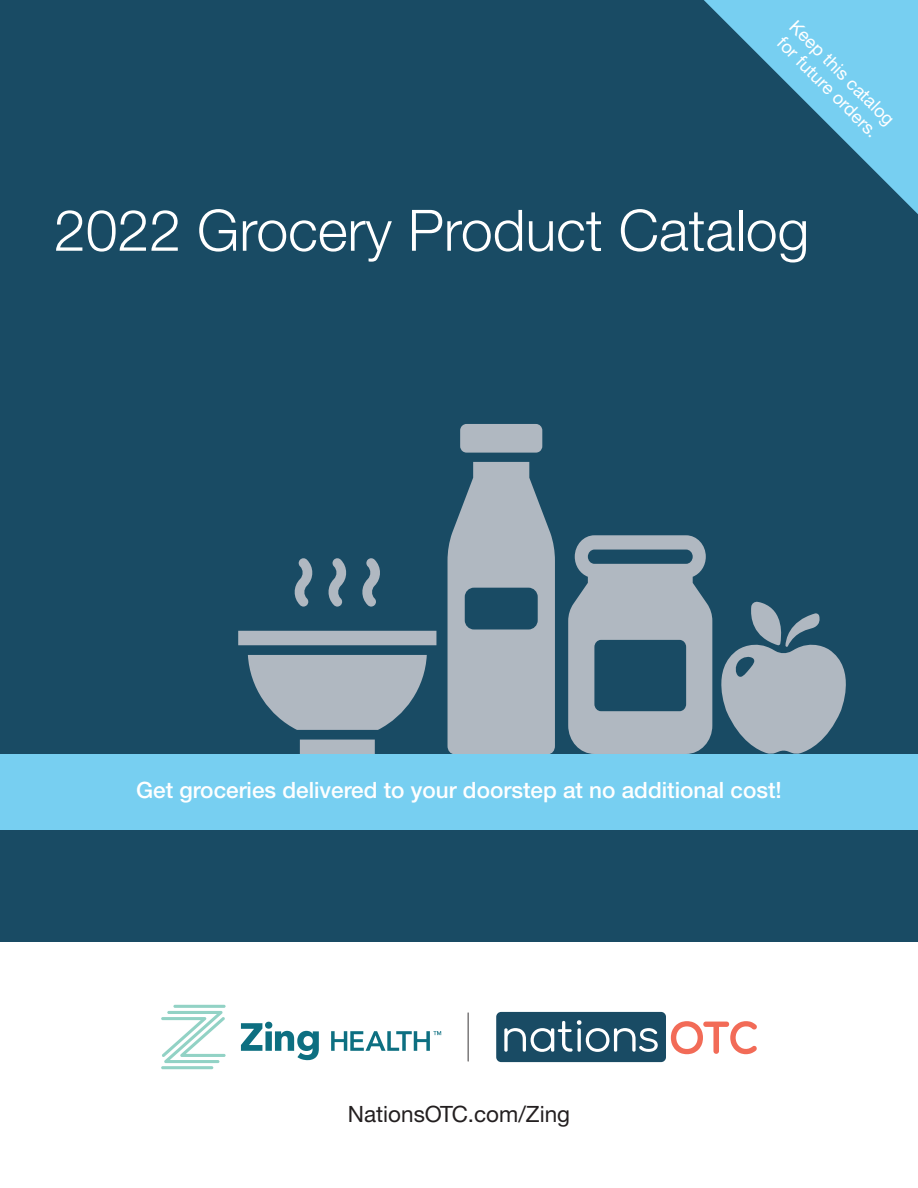
<style>
.page{position:relative;width:918px;height:1188px;background:#fff}
.page>*{position:absolute;margin:0;border:0;box-sizing:border-box;transform-origin:0 0}
.t1{font:300 57.15px "Helvetica Neue LT Pro";color:#fff}
.t2{font:500 22.5px "Helvetica Neue LT Pro";color:#fff}
.t3{font:22.5px "Helvetica Neue LT Pro";color:#231f20}
.t4{font:18px "Helvetica Neue LT Pro";color:#fff}
</style>
<div class="page">
<div style="left:0;top:0;width:918px;height:942px;background:#194b64"></div>
<svg style="left:704px;top:0;width:214px;height:214px"></svg>
<svg style="left:238px;top:558px;width:198px;height:196px"></svg>
<svg style="left:568px;top:535px;width:278px;height:219px"></svg>
<div style="left:460px;top:424px;width:82px;height:29px;background:#b0b8c1"></div>
<svg style="left:448px;top:462px;width:107px;height:292px"></svg>
<div style="left:0;top:754px;width:918px;height:75px;background:#77cff1"></div>
<hr style="left:468px;top:1013px;width:1px;height:48px;background:#231f20">
<svg style="left:671px;top:1021px;width:86px;height:33px"></svg>
<div style="left:496px;top:1012px;width:170px;height:50px;background:#194b64;border-radius:5px"></div>
<svg style="left:504px;top:1020px;width:154px;height:32px"></svg>
<svg style="left:241px;top:1022px;width:78px;height:38px"></svg>
<hr style="left:173px;top:1005px;width:53px;height:3px;background:#92d2c5;border-radius:2px">
<hr style="left:161px;top:1066px;width:52px;height:3px;background:#92d2c5;border-radius:2px">
<svg style="left:161px;top:1011px;width:65px;height:52px"></svg>
<svg style="left:331px;top:1031px;width:110px;height:20px"></svg>
<p class="t4" style="left:801px;top:15px;width:142px;rotate:45deg">Keep this catalog</p>
<p class="t4" style="left:788px;top:32px;width:136px;rotate:45deg">for future orders.</p>
<p class="t1" style="left:54px;top:195px;width:757px">2022 Grocery Product Catalog</p>
<p class="t2" style="left:136px;top:777px;width:647px">Get groceries delivered to your doorstep at no additional cost!</p>
<p class="t3" style="left:348px;top:1100px;width:224px">NationsOTC.com/Zing</p>
</div>
